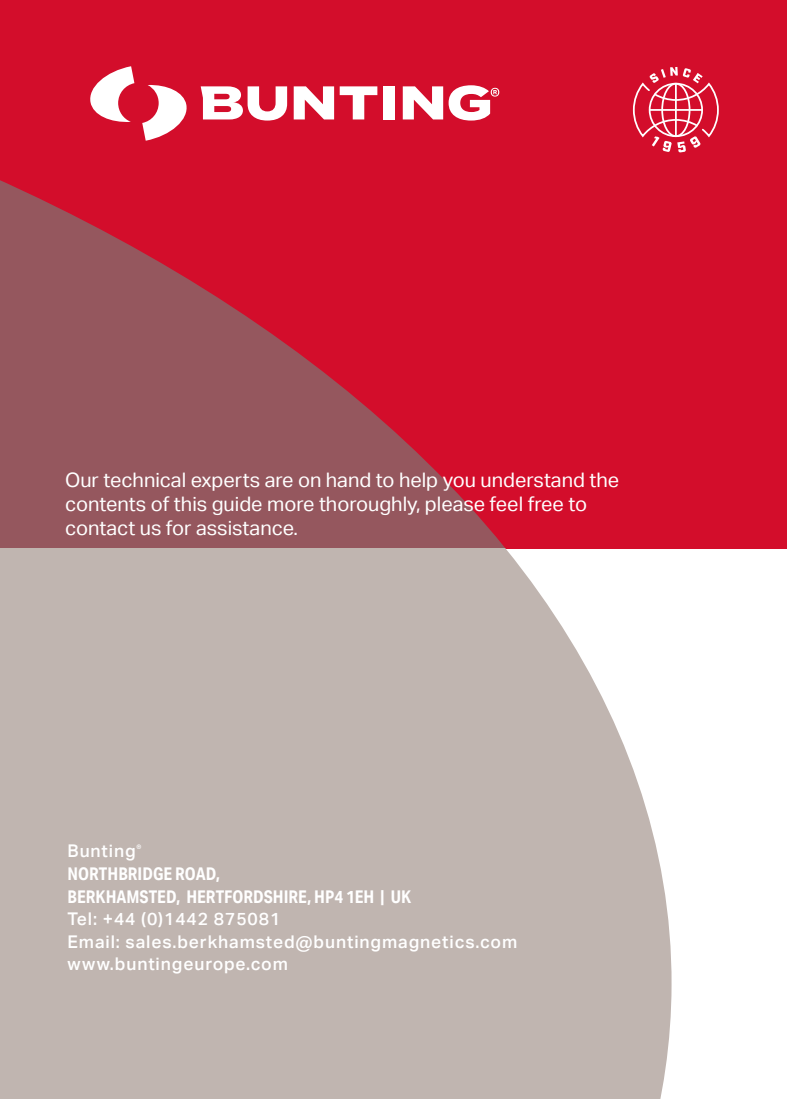
<style>
.page{position:relative;width:787px;height:1099px;background:#fff}
.page>*{position:absolute;margin:0;border:0;box-sizing:border-box;transform-origin:0 0}
.t1{font:20px/24px "Aktiv Grotesk";color:#fff}
.t2{font:500 17.5px "Aktiv Grotesk";letter-spacing:.05em;color:#fff}
.t3{font:700 17.5px "Aktiv Grotesk Cd";color:#fff}
</style>
<div class="page">
<div style="left:0;top:0;width:787px;height:548px;background:#d30d2b"></div>
<svg style="left:0;top:81px;width:505px;height:467px"></svg>
<div style="left:0;top:548px;width:673px;height:550px;background:#c0b5b0"></div>
<svg style="left:142px;top:84px;width:47px;height:57px"></svg>
<svg style="left:88px;top:66px;width:46px;height:57px"></svg>
<svg style="left:294px;top:86px;width:40px;height:33px"></svg>
<svg style="left:340px;top:86px;width:37px;height:33px"></svg>
<div style="left:383px;top:86px;width:11px;height:33px;background:#fff"></div>
<svg style="left:201px;top:86px;width:86px;height:34px"></svg>
<svg style="left:403px;top:85px;width:96px;height:35px"></svg>
<svg style="left:632px;top:67px;width:87px;height:85px"></svg>
<p class="t1" style="left:65px;top:468px;width:555px">Our technical experts are on hand to help you understand the contents of this guide more thoroughly, please feel free to contact us for assistance.</p>
<p class="t2" style="left:68px;top:840px;width:75px">Bunting<sup>®</sup></p>
<p class="t3" style="left:68px;top:862px;width:154px">NORTHBRIDGE ROAD,</p>
<p class="t3" style="left:68px;top:885px;width:345px">BERKHAMSTED, HERTFORDSHIRE, HP4 1EH | UK</p>
<p class="t2" style="left:68px;top:908px;width:214px">Tel: +44 (0)1442 875081</p>
<p class="t2" style="left:68px;top:930px;width:451px">Email: sales.berkhamsted@buntingmagnetics.com</p>
<p class="t2" style="left:68px;top:953px;width:222px">www.buntingeurope.com</p>
</div>
